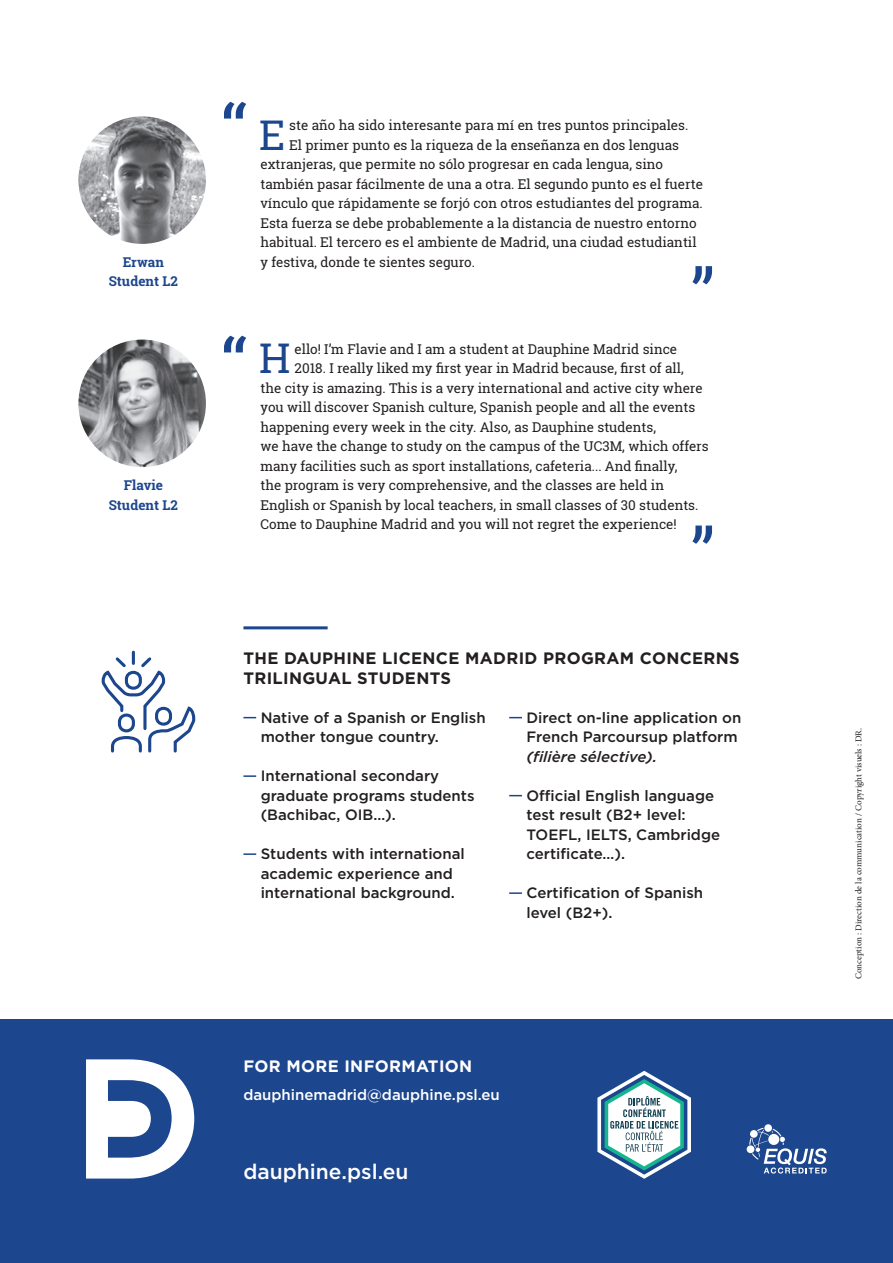
<style>
.page{position:relative;width:893px;height:1263px;background:#fff}
.page>*{position:absolute;margin:0;border:0;box-sizing:border-box;transform-origin:0 0}
.Titre_partie{font:65.85px "Roboto Slab";color:#1c468d}
.Titre_partie-2{font:61.5px "Roboto Slab";color:#1c468d;scale:1.2 1}
.Titre_partie-3{font:40.95px "Roboto Slab";color:#1c468d}
.Titre_partie-4{font:500 21px "Gotham";color:#fff}
.Titre_partie-5{font:700 16.5px/19.8px "Gotham";letter-spacing:.02em;color:#231f20}
.Titre_partie-6{font:700 16.5px "Gotham";letter-spacing:.02em;color:#fff}
.Titre_partie-7{font:500 15px/19.5px "Gotham";color:#231f20}
.Titre_partie-8{font:500 15px "Gotham";color:#fff}
.Titre_partie-9{font:13.5px "Roboto Slab";color:#231f20}
.Titre_partie-10{font:700 13.5px "Roboto Slab";color:#1c468d}
.t1{font:9px "Minion Pro";color:#231f20}
.s1{font-style:italic}
</style>
<div class="page">
<div style="left:0;top:1020px;width:893px;height:243px;background:#1c468d"></div>
<svg style="left:243px;top:717px;width:13px;height:1px"></svg>
<svg style="left:243px;top:775px;width:13px;height:2px"></svg>
<svg style="left:243px;top:853px;width:13px;height:2px"></svg>
<svg style="left:509px;top:717px;width:13px;height:1px"></svg>
<svg style="left:509px;top:795px;width:13px;height:1px"></svg>
<svg style="left:509px;top:892px;width:13px;height:2px"></svg>
<svg style="left:101px;top:650px;width:95px;height:103px"></svg>
<img style="left:78px;top:116px;width:128px;height:128px;border-radius:64px">
<svg style="left:86px;top:1059px;width:108px;height:119px"></svg>
<svg style="left:597px;top:1071px;width:94px;height:108px"></svg>
<div style="left:764px;top:1124px;width:8px;height:8px;background:#fff;border-radius:50%"></div>
<svg style="left:749px;top:1128px;width:78px;height:45px"></svg>
<hr style="left:243px;top:626px;width:85px;height:3px;background:#1c468d">
<img style="left:78px;top:340px;width:128px;height:127px;border-radius:64px">
<p class="Titre_partie-2" style="left:221px;top:85px;width:24px">“</p>
<p class="Titre_partie-3" style="left:259px;top:107px;width:28px">E</p>
<p class="Titre_partie-9" style="left:289px;top:116px;width:401px">ste año ha sido interesante para mí en tres puntos principales.</p>
<p class="Titre_partie-9" style="left:289px;top:136px;width:391px">El primer punto es la riqueza de la enseñanza en dos lenguas</p>
<p class="Titre_partie-9" style="left:260px;top:155px;width:404px">extranjeras, que permite no sólo progresar en cada lengua, sino</p>
<p class="Titre_partie-9" style="left:260px;top:175px;width:444px">también pasar fácilmente de una a otra. El segundo punto es el fuerte</p>
<p class="Titre_partie-9" style="left:260px;top:194px;width:444px">vínculo que rápidamente se forjó con otros estudiantes del programa.</p>
<p class="Titre_partie-9" style="left:260px;top:214px;width:438px">Esta fuerza se debe probablemente a la distancia de nuestro entorno</p>
<p class="Titre_partie-9" style="left:260px;top:233px;width:438px">habitual. El tercero es el ambiente de Madrid, una ciudad estudiantil</p>
<p class="Titre_partie-10" style="left:123px;top:253px;width:43px">Erwan</p>
<p class="Titre_partie-9" style="left:260px;top:253px;width:216px">y festiva, donde te sientes seguro.</p>
<p class="Titre_partie-10" style="left:109px;top:272px;width:71px">Student L2</p>
<p class="Titre_partie" style="left:691px;top:247px;width:26px">”</p>
<p class="Titre_partie-10" style="left:124px;top:476px;width:41px">Flavie</p>
<p class="Titre_partie-10" style="left:109px;top:496px;width:71px">Student L2</p>
<p class="Titre_partie-2" style="left:221px;top:319px;width:24px">“</p>
<p class="Titre_partie-3" style="left:259px;top:330px;width:33px">H</p>
<p class="Titre_partie-9" style="left:295px;top:340px;width:384px">ello! I’m Flavie and I am a student at Dauphine Madrid since</p>
<p class="Titre_partie-9" style="left:295px;top:359px;width:391px">2018. I really liked my first year in Madrid because, first of all,</p>
<p class="Titre_partie-9" style="left:260px;top:379px;width:444px">the city is amazing. This is a very international and active city where</p>
<p class="Titre_partie-9" style="left:260px;top:398px;width:436px">you will discover Spanish culture, Spanish people and all the events</p>
<p class="Titre_partie-9" style="left:260px;top:418px;width:397px">happening every week in the city. Also, as Dauphine students,</p>
<p class="Titre_partie-9" style="left:260px;top:437px;width:450px">we have the change to study on the campus of the UC3M, which offers</p>
<p class="Titre_partie-9" style="left:260px;top:457px;width:418px">many facilities such as sport installations, cafeteria... And finally,</p>
<p class="Titre_partie-9" style="left:260px;top:476px;width:405px">the program is very comprehensive, and the classes are held in</p>
<p class="Titre_partie-9" style="left:260px;top:496px;width:439px">English or Spanish by local teachers, in small classes of 30 students.</p>
<p class="Titre_partie-9" style="left:260px;top:515px;width:418px">Come to Dauphine Madrid and you will not regret the experience!</p>
<p class="Titre_partie" style="left:691px;top:507px;width:26px">”</p>
<p class="Titre_partie-5" style="left:243px;top:648px;width:498px">THE DAUPHINE LICENCE MADRID PROGRAM CONCERNS<br>TRILINGUAL STUDENTS</p>
<p class="Titre_partie-7" style="left:261px;top:707px;width:227px">Native of a Spanish or English mother tongue country.</p>
<p class="Titre_partie-7" style="left:261px;top:766px;width:215px">International secondary graduate programs students (Bachibac, OIB…).</p>
<p class="Titre_partie-7" style="left:261px;top:844px;width:206px">Students with international academic experience and international background.</p>
<p class="Titre_partie-7" style="left:526px;top:707px;width:216px">Direct on-line application on<br>French Parcoursup platform <span class="s1">(filière sélective).</span></p>
<p class="Titre_partie-7" style="left:526px;top:785px;width:195px">Official English language test result (B2+ level:<br>TOEFL, IELTS, Cambridge certificate…).</p>
<p class="Titre_partie-7" style="left:526px;top:883px;width:178px">Certification of Spanish level (B2+).</p>
<p class="Titre_partie-6" style="left:243px;top:1055px;width:230px">FOR MORE INFORMATION</p>
<p class="Titre_partie-8" style="left:243px;top:1085px;width:258px">dauphinemadrid@dauphine.psl.eu</p>
<p class="Titre_partie-4" style="left:243px;top:1157px;width:167px">dauphine.psl.eu</p>
<p class="t1" style="left:852px;top:979px;width:253px;rotate:-90deg">Conception : Direction de la communication / Copyright visuels : DR.</p>
</div>
